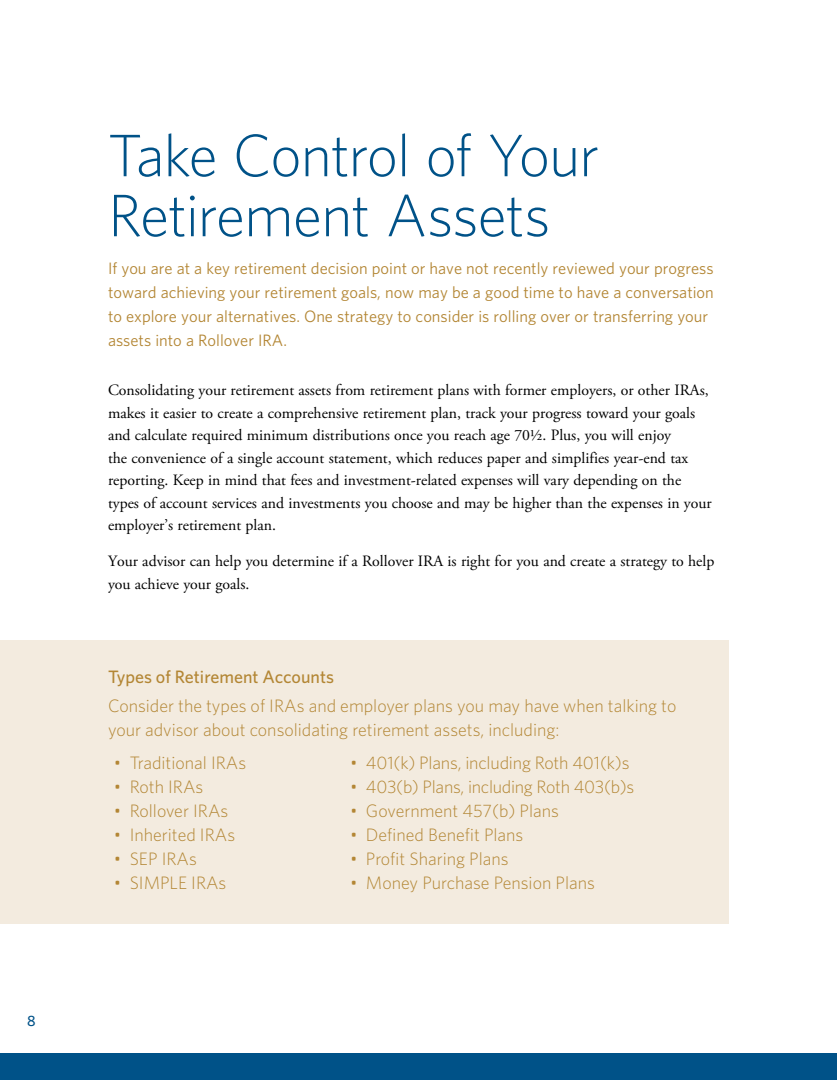
<style>
.page{position:relative;width:837px;height:1080px;background:#fff}
.page>*{position:absolute;margin:0;border:0;box-sizing:border-box;transform-origin:0 0}
.t1{font:300 60px/60px "Whitney";letter-spacing:-.02em;color:#005288}
.t2{font:300 18px/24px "Whitney";color:#b38634}
.t3{font:500 18px "Whitney";color:#b38634}
.t4{font:16.5px/24px "Whitney";color:#b38634}
.t5{font:15.75px/22.5px "Adobe Garamond Pro";color:#000}
.t6{font:500 15px "Whitney";color:#005288}
</style>
<div class="page">
<div style="left:0;top:1053px;width:837px;height:27px;background:#005288"></div>
<div style="left:0;top:640px;width:729px;height:284px;background:#f3ebdf"></div>
<p class="t6" style="left:27px;top:1011px;width:10px">8</p>
<h1 class="t1" style="left:108px;top:124px;width:493px">Take Control of Your<br>Retirement Assets</h1>
<p class="t4" style="left:108px;top:256px;width:607px">If you are at a key retirement decision point or have not recently reviewed your progress toward achieving your retirement goals, now may be a good time to have a conversation to explore your alternatives. One strategy to consider is rolling over or transferring your assets into a Rollover IRA.</p>
<p class="t5" style="left:108px;top:380px;width:605px">Consolidating your retirement assets from retirement plans with former employers, or other IRAs, makes it easier to create a comprehensive retirement plan, track your progress toward your goals and calculate required minimum distributions once you reach age 70½. Plus, you will enjoy<br>the convenience of a single account statement, which reduces paper and simplifies year-end tax reporting. Keep in mind that fees and investment-related expenses will vary depending on the types of account services and investments you choose and may be higher than the expenses in your employer’s retirement plan.</p>
<p class="t5" style="left:108px;top:551px;width:608px">Your advisor can help you determine if a Rollover IRA is right for you and create a strategy to help you achieve your goals.</p>
<p class="t3" style="left:108px;top:665px;width:228px">Types of Retirement Accounts</p>
<p class="t2" style="left:108px;top:693px;width:570px">Consider the types of IRAs and employer plans you may have when talking to your advisor about consolidating retirement assets, including:</p>
<p class="t2" style="left:114px;top:750px;width:134px">• Traditional IRAs</p>
<p class="t2" style="left:114px;top:774px;width:91px">• Roth IRAs</p>
<p class="t2" style="left:114px;top:798px;width:116px">• Rollover IRAs</p>
<p class="t2" style="left:114px;top:822px;width:123px">• Inherited IRAs</p>
<p class="t2" style="left:114px;top:846px;width:84px">• SEP IRAs</p>
<p class="t2" style="left:114px;top:870px;width:114px">• SIMPLE IRAs</p>
<p class="t2" style="left:350px;top:750px;width:281px">• 401(k) Plans, including Roth 401(k)s</p>
<p class="t2" style="left:350px;top:774px;width:286px">• 403(b) Plans, including Roth 403(b)s</p>
<p class="t2" style="left:350px;top:798px;width:210px">• Government 457(b) Plans</p>
<p class="t2" style="left:350px;top:822px;width:175px">• Defined Benefit Plans</p>
<p class="t2" style="left:350px;top:846px;width:160px">• Profit Sharing Plans</p>
<p class="t2" style="left:350px;top:870px;width:246px">• Money Purchase Pension Plans</p>
</div>
